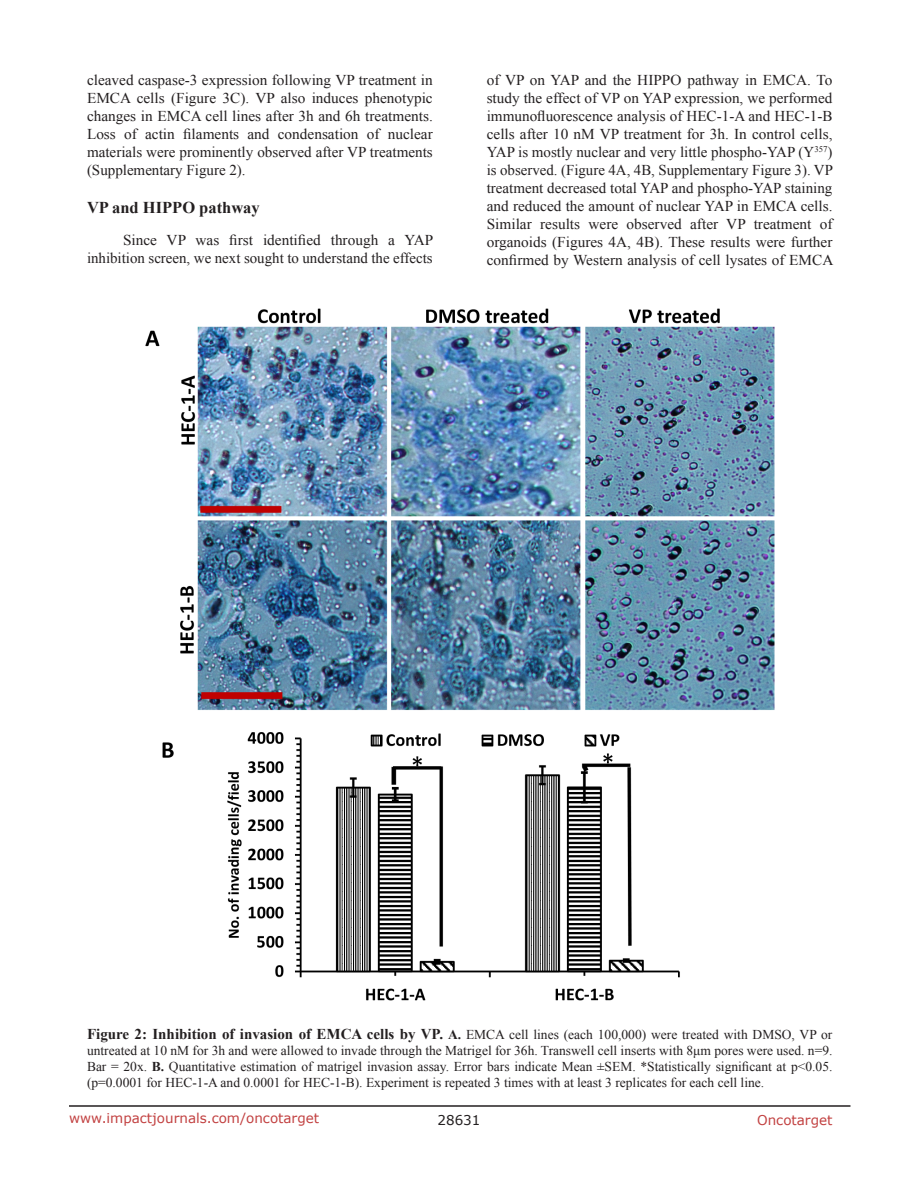
<style>
.page{position:relative;width:918px;height:1188px;background:#fff}
.page>*{position:absolute;margin:0;border:0;box-sizing:border-box;transform-origin:0 0}
.SubHeading{font:700 16.5px "Times New Roman";color:#231f20}
.BodyText{font:15px/18px "Times New Roman";color:#231f20;text-align:justify}
.figuretext{font:13.5px/16.2px "Times New Roman";color:#231f20;text-align:justify}
.t1{font:13.5px "Verdana";color:#c24141}
.t2{font:13.5px "Verdana";color:#231f20}
.s1{font-weight:700;font-size:15px}
.s2{font-weight:700}
</style>
<div class="page">
<hr style="left:69px;top:1105px;width:781px;height:2px;background:#231f20">
<img style="left:145px;top:308px;width:630px;height:693px">
<p class="BodyText" style="left:87px;top:71px;width:347px">cleaved caspase-3 expression following VP treatment in EMCA cells (Figure 3C). VP also induces phenotypic changes in EMCA cell lines after 3h and 6h treatments.<br>Loss of actin filaments and condensation of nuclear materials were prominently observed after VP treatments (Supplementary Figure 2).</p>
<p class="SubHeading" style="left:87px;top:196px;width:174px">VP and HIPPO pathway</p>
<p class="BodyText" style="left:87px;top:230px;width:348px;text-align:right">Since VP was first identified through a YAP inhibition screen, we next sought to understand the effects</p>
<p class="BodyText" style="left:487px;top:71px;width:348px">of VP on YAP and the HIPPO pathway in EMCA. To study the effect of VP on YAP expression, we performed immunofluorescence analysis of HEC-1-A and HEC-1-B cells after 10 nM VP treatment for 3h. In control cells, YAP is mostly nuclear and very little phospho-YAP (Y<sup>357</sup>) is observed. (Figure 4A, 4B, Supplementary Figure 3). VP treatment decreased total YAP and phospho-YAP staining and reduced the amount of nuclear YAP in EMCA cells.<br>Similar results were observed after VP treatment of organoids (Figures 4A, 4B). These results were further confirmed by Western analysis of cell lysates of EMCA</p>
<p class="figuretext" style="left:87px;top:1026px;width:747px"><span class="s1">Figure 2: Inhibition of invasion of EMCA cells by VP.</span> <span class="s2">A.</span> EMCA cell lines (each 100,000) were treated with DMSO, VP or untreated at 10 nM for 3h and were allowed to invade through the Matrigel for 36h. Transwell cell inserts with 8μm pores were used. n=9.<br>Bar = 20x. <span class="s2">B.</span> Quantitative estimation of matrigel invasion assay. Error bars indicate Mean ±SEM. *Statistically significant at p&lt;0.05. (p=0.0001 for HEC-1-A and 0.0001 for HEC-1-B). Experiment is repeated 3 times with at least 3 replicates for each cell line.</p>
<p class="t1" style="left:69px;top:1109px;width:252px">www.impactjournals.com/oncotarget</p>
<p class="t2" style="left:438px;top:1111px;width:44px">28631</p>
<p class="t1" style="left:757px;top:1111px;width:77px">Oncotarget</p>
</div>
